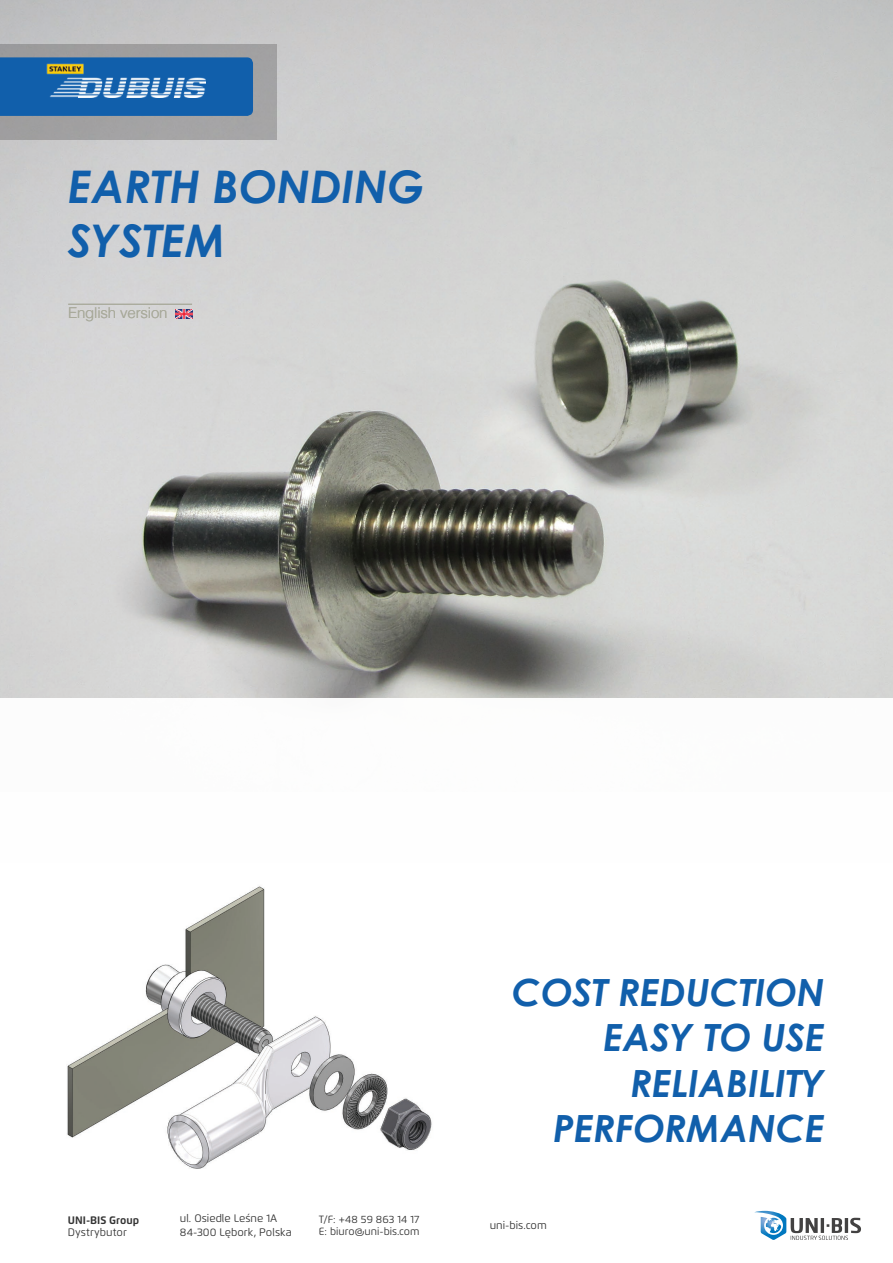
<style>
.page{position:relative;width:893px;height:1263px;background:#fff}
.page>*{position:absolute;margin:0;border:0;box-sizing:border-box;transform-origin:0 0}
.t1{font:italic 700 45px/54px "Century Gothic";color:#115fab}
.t2{font:italic 700 37.5px/45px "Century Gothic";color:#115fab;text-align:right}
.t3{font:300 15px "Helvetica LT";letter-spacing:-.01em;color:#a9aa9b}
.t4{font:10.8px/13px "Flexo";color:#333}
.t5{font:700 10.8px "Flexo";color:#333}
.t6{font:10.5px "Flexo";color:#333}
</style>
<div class="page">
<img style="left:0;top:0;width:893px;height:698px">
<img style="left:67px;top:886px;width:365px;height:283px">
<img style="left:176px;top:310px;width:16px;height:8px">
<div style="left:0;top:44px;width:277px;height:95px;background:#a2a1a2"></div>
<svg style="left:0;top:57px;width:253px;height:59px;background:#1461ab"></svg>
<hr style="left:68px;top:304px;width:124px;height:1px;background:#a9aa9b">
<img style="left:47px;top:64px;width:158px;height:33px">
<svg style="left:754px;top:1211px;width:107px;height:29px"></svg>
<h1 class="t1" style="left:68px;top:157px;width:359px">EARTH BONDING<br>SYSTEM</h1>
<h3 class="t3" style="left:68px;top:303px;width:101px">English version</h3>
<h2 class="t2" style="left:512px;top:969px;width:314px">COST REDUCTION<br>EASY TO USE<br>RELIABILITY<br>PERFORMANCE</h2>
<p class="t4" style="left:180px;top:1213px;width:113px">ul. Osiedle Leśne 1A<br>84-300 Lębork, Polska</p>
<p class="t4" style="left:490px;top:1219px;width:59px">uni-bis.com</p>
<p class="t5" style="left:68px;top:1215px;width:73px">UNI-BIS Group</p>
<p class="t6" style="left:319px;top:1214px;width:102px">T/F: +48 59 863 14 17</p>
<p class="t4" style="left:68px;top:1226px;width:61px">Dystrybutor</p>
<p class="t6" style="left:319px;top:1227px;width:102px">E: biuro@uni-bis.com</p>
</div>
